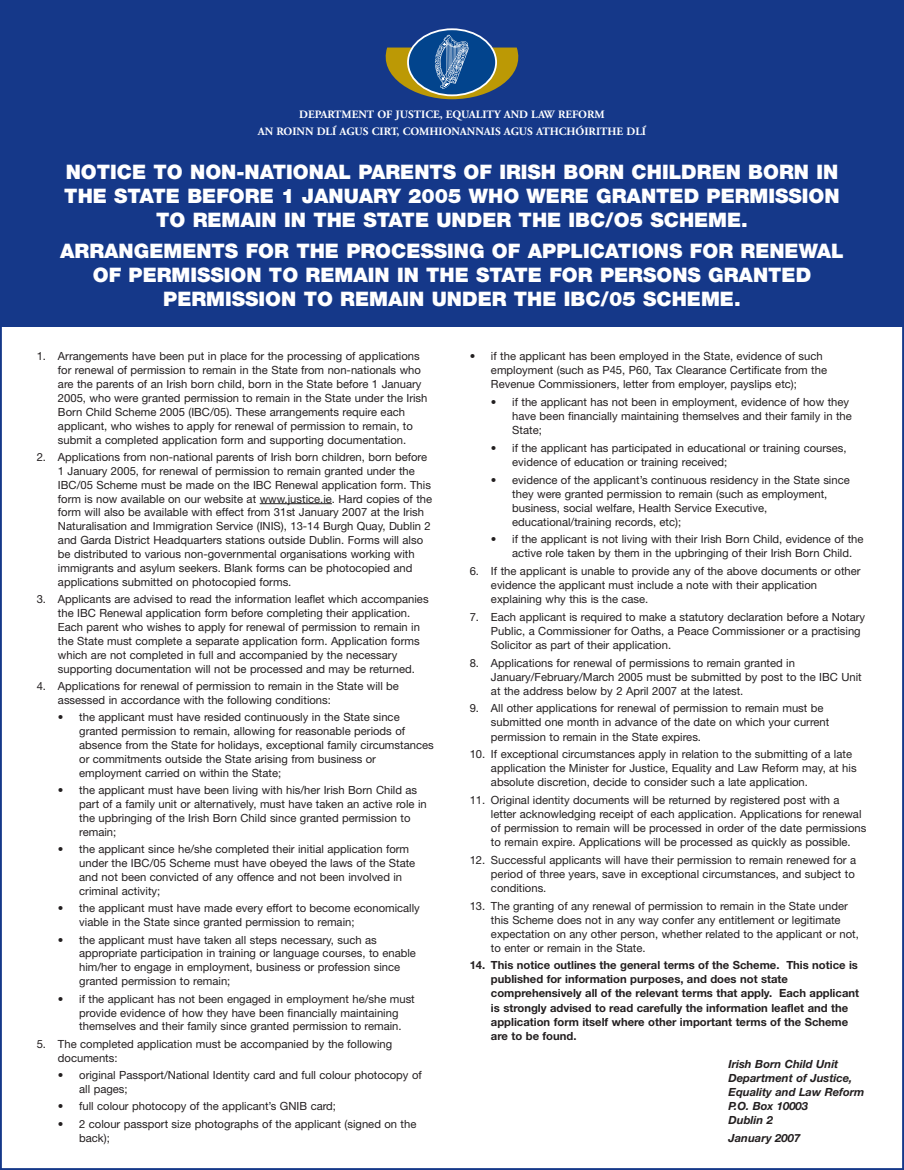
<style>
.page{position:relative;width:904px;height:1170px;background:#fff}
.page>*{position:absolute;margin:0;border:0;box-sizing:border-box;transform-origin:0 0}
.t1{font:900 20px/24px "Helvetica Neue";color:#fff;text-align:center}
.t2{font:11.25px/13.9px "Helvetica Neue";color:#231f20}
.t3{font:700 11.25px/14.1px "Helvetica Neue";color:#231f20}
.t4{font:700 11.25px/17px "Adobe Garamond";color:#fff;text-align:center}
.t5{font:italic 700 11.25px/14.1px "Helvetica Neue";color:#231f20}
</style>
<div class="page">
<div style="left:0;top:0;width:904px;height:326px;background:#153889"></div>
<svg style="left:260px;top:503px;width:25px;height:1px"></svg>
<hr style="left:285px;top:503px;width:47px;height:1px;background:#231f20">
<svg style="left:409px;top:30px;width:86px;height:64px"></svg>
<svg style="left:385px;top:35px;width:134px;height:64px"></svg>
<p class="t4" style="left:258px;top:107px;width:390px">DEPARTMENT OF JUSTICE, EQUALITY AND LAW REFORM<br>AN ROINN DLÍ AGUS CIRT, COMHIONANNAIS AGUS ATHCHÓIRITHE DLÍ</p>
<h1 class="t1" style="left:64px;top:161px;width:776px">NOTICE TO NON-NATIONAL PARENTS OF IRISH BORN CHILDREN BORN IN<br>THE STATE BEFORE 1 JANUARY 2005 WHO WERE GRANTED PERMISSION<br>TO REMAIN IN THE STATE UNDER THE IBC/O5 SCHEME.</h1>
<h1 class="t1" style="left:60px;top:240px;width:785px">ARRANGEMENTS FOR THE PROCESSING OF APPLICATIONS FOR RENEWAL<br>OF PERMISSION TO REMAIN IN THE STATE FOR PERSONS GRANTED<br>PERMISSION TO REMAIN UNDER THE IBC/05 SCHEME.</h1>
<p class="t2" style="left:58px;top:350px;width:371px;text-indent:-21px">1. Arrangements have been put in place for the processing of applications for renewal of permission to remain in the State from non-nationals who are the parents of an Irish born child, born in the State before 1 January 2005, who were granted permission to remain in the State under the Irish Born Child Scheme 2005 (IBC/05). These arrangements require each applicant, who wishes to apply for renewal of permission to remain, to submit a completed application form and supporting documentation.</p>
<p class="t2" style="left:58px;top:451px;width:376px;text-indent:-21px">2. Applications from non-national parents of Irish born children, born before 1 January 2005, for renewal of permission to remain granted under the IBC/05 Scheme must be made on the IBC Renewal application form. This form is now available on our website at www.justice.ie. Hard copies of the form will also be available with effect from 31st January 2007 at the Irish Naturalisation and Immigration Service (INIS), 13-14 Burgh Quay, Dublin 2 and Garda District Headquarters stations outside Dublin. Forms will also be distributed to various non-governmental organisations working with immigrants and asylum seekers. Blank forms can be photocopied and applications submitted on photocopied forms.</p>
<p class="t2" style="left:58px;top:593px;width:372px;text-indent:-21px">3. Applicants are advised to read the information leaflet which accompanies the IBC Renewal application form before completing their application.<br>Each parent who wishes to apply for renewal of permission to remain in the State must complete a separate application form. Application forms which are not completed in full and accompanied by the necessary supporting documentation will not be processed and may be returned.</p>
<p class="t2" style="left:58px;top:680px;width:342px;text-indent:-21px">4. Applications for renewal of permission to remain in the State will be assessed in accordance with the following conditions:</p>
<p class="t2" style="left:79px;top:711px;width:356px;text-indent:-21px">• the applicant must have resided continuously in the State since granted permission to remain, allowing for reasonable periods of absence from the State for holidays, exceptional family circumstances or commitments outside the State arising from business or employment carried on within the State;</p>
<p class="t2" style="left:79px;top:784px;width:349px;text-indent:-21px">• the applicant must have been living with his/her Irish Born Child as part of a family unit or alternatively, must have taken an active role in the upbringing of the Irish Born Child since granted permission to remain;</p>
<p class="t2" style="left:79px;top:843px;width:337px;text-indent:-21px">• the applicant since he/she completed their initial application form under the IBC/05 Scheme must have obeyed the laws of the State and not been convicted of any offence and not been involved in criminal activity;</p>
<p class="t2" style="left:79px;top:902px;width:342px;text-indent:-21px">• the applicant must have made every effort to become economically viable in the State since granted permission to remain;</p>
<p class="t2" style="left:79px;top:933px;width:338px;text-indent:-21px">• the applicant must have taken all steps necessary, such as appropriate participation in training or language courses, to enable him/her to engage in employment, business or profession since granted permission to remain;</p>
<p class="t2" style="left:79px;top:992px;width:337px;text-indent:-21px">• if the applicant has not been engaged in employment he/she must provide evidence of how they have been financially maintaining themselves and their family since granted permission to remain.</p>
<p class="t2" style="left:58px;top:1037px;width:336px;text-indent:-21px">5. The completed application must be accompanied by the following documents:</p>
<p class="t2" style="left:79px;top:1069px;width:344px;text-indent:-21px">• original Passport/National Identity card and full colour photocopy of all pages;</p>
<p class="t2" style="left:58px;top:1100px;width:279px">• full colour photocopy of the applicant’s GNIB card;</p>
<p class="t2" style="left:79px;top:1117px;width:339px;text-indent:-21px">• 2 colour passport size photographs of the applicant (signed on the back);</p>
<p class="t2" style="left:491px;top:350px;width:337px;text-indent:-21px">• if the applicant has been employed in the State, evidence of such employment (such as P45, P60, Tax Clearance Certificate from the<br>Revenue Commissioners, letter from employer, payslips etc);</p>
<p class="t2" style="left:512px;top:396px;width:341px;text-indent:-21px">• if the applicant has not been in employment, evidence of how they have been financially maintaining themselves and their family in the<br>State;</p>
<p class="t2" style="left:512px;top:442px;width:336px;text-indent:-21px">• if the applicant has participated in educational or training courses, evidence of education or training received;</p>
<p class="t2" style="left:512px;top:473px;width:339px;text-indent:-21px">• evidence of the applicant’s continuous residency in the State since they were granted permission to remain (such as employment, business, social welfare, Health Service Executive, educational/training records, etc);</p>
<p class="t2" style="left:512px;top:533px;width:353px;text-indent:-21px">• if the applicant is not living with their Irish Born Child, evidence of the active role taken by them in the upbringing of their Irish Born Child.</p>
<p class="t2" style="left:491px;top:565px;width:371px;text-indent:-21px">6. If the applicant is unable to provide any of the above documents or other evidence the applicant must include a note with their application explaining why this is the case.</p>
<p class="t2" style="left:491px;top:610px;width:376px;text-indent:-21px">7. Each applicant is required to make a statutory declaration before a Notary<br>Public, a Commissioner for Oaths, a Peace Commissioner or a practising<br>Solicitor as part of their application.</p>
<p class="t2" style="left:491px;top:656px;width:372px;text-indent:-21px">8. Applications for renewal of permissions to remain granted in<br>January/February/March 2005 must be submitted by post to the IBC Unit at the address below by 2 April 2007 at the latest.</p>
<p class="t2" style="left:491px;top:702px;width:340px;text-indent:-21px">9. All other applications for renewal of permission to remain must be submitted one month in advance of the date on which your current permission to remain in the State expires.</p>
<p class="t2" style="left:491px;top:748px;width:367px;text-indent:-21px">10. If exceptional circumstances apply in relation to the submitting of a late application the Minister for Justice, Equality and Law Reform may, at his absolute discretion, decide to consider such a late application.</p>
<p class="t2" style="left:491px;top:793px;width:377px;text-indent:-21px">11. Original identity documents will be returned by registered post with a letter acknowledging receipt of each application. Applications for renewal of permission to remain will be processed in order of the date permissions to remain expire. Applications will be processed as quickly as possible.</p>
<p class="t2" style="left:491px;top:853px;width:366px;text-align:justify;text-indent:-21px">12. Successful applicants will have their permission to remain renewed for a period of three years, save in exceptional circumstances, and subject to conditions.</p>
<p class="t2" style="left:491px;top:899px;width:369px;text-indent:-21px">13. The granting of any renewal of permission to remain in the State under this Scheme does not in any way confer any entitlement or legitimate expectation on any other person, whether related to the applicant or not, to enter or remain in the State.</p>
<p class="t3" style="left:491px;top:959px;width:369px;text-indent:-21px">14. This notice outlines the general terms of the Scheme. This notice is published for information purposes, and does not state comprehensively all of the relevant terms that apply. Each applicant is strongly advised to read carefully the information leaflet and the application form itself where other important terms of the Scheme are to be found.</p>
<p class="t5" style="left:728px;top:1057px;width:137px">Irish Born Child Unit<br>Department of Justice,<br>Equality and Law Reform<br>P.O. Box 10003<br>Dublin 2</p>
<p class="t5" style="left:728px;top:1131px;width:73px">January 2007</p>
</div>
